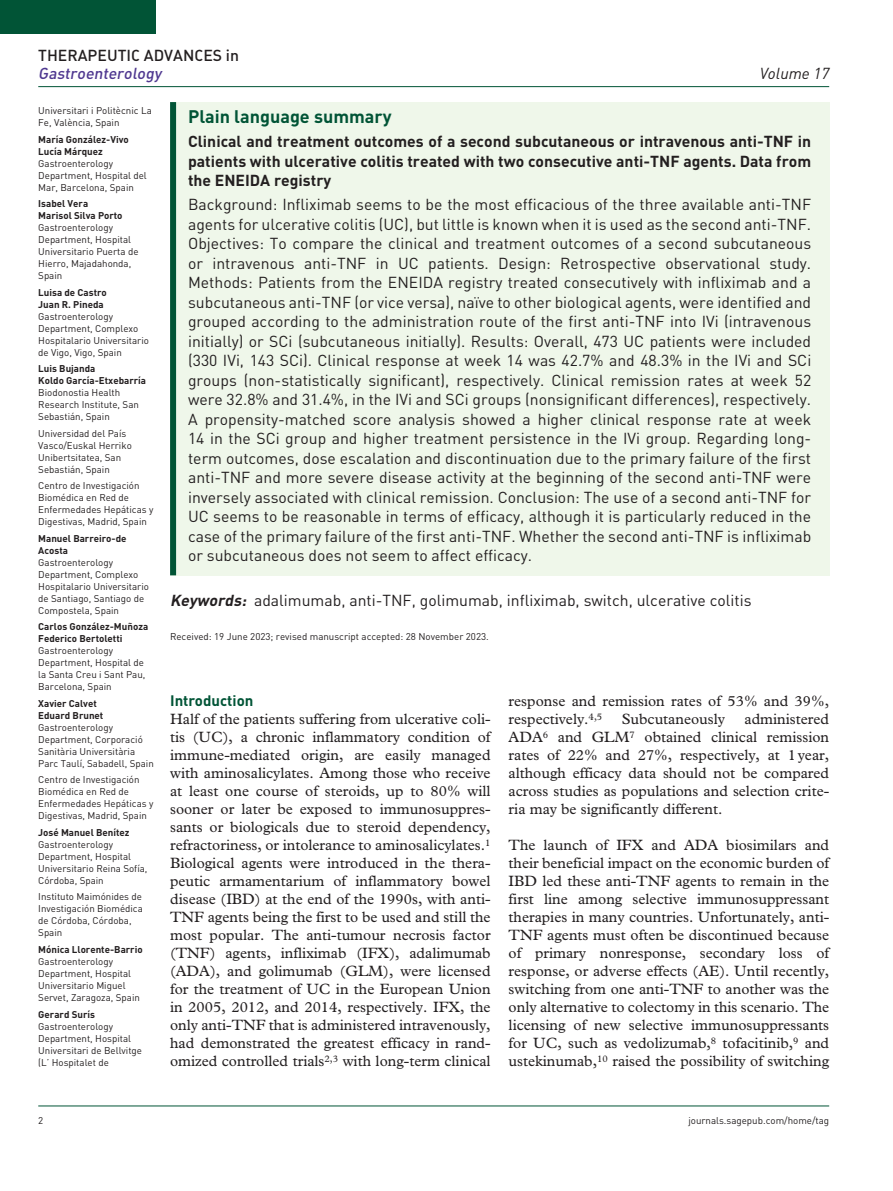
<style>
.page{position:relative;width:893px;height:1191px;background:#fff}
.page>*{position:absolute;margin:0;border:0;box-sizing:border-box;transform-origin:0 0}
.t1{font:700 18px "DIN";color:#015436}
.t2{font:15.75px/19.5px "DIN";color:#231f20;text-align:justify}
.t3{font:700 15.75px/19.5px "DIN";color:#231f20;text-align:justify}
.t4{font:15.75px "DIN Medium Alternate";color:#231f20}
.t5{font:italic 15.75px "DIN Medium Alternate";color:#4f3890}
.t6{font:italic 15.75px "DIN";color:#231f20}
.t7{font:15px/18px "Plantin Std";color:#231f20;text-align:justify}
.t8{font:700 15px "DIN";color:#015436}
.t9{font:9.75px/12px "DIN";color:#231f20}
.t10{font:700 9.75px/12px "DIN";color:#231f20}
.s1{font-weight:700;font-style:italic}
</style>
<div class="page">
<hr style="left:38px;top:86px;width:791px;height:1px;background:#015436">
<hr style="left:38px;top:1105px;width:791px;height:1px;background:#015436">
<div style="left:0;top:0;width:155px;height:34px;background:#015436"></div>
<div style="left:170px;top:102px;width:659px;height:473px;background:#eff7ea"></div>
<div style="left:170px;top:102px;width:6px;height:473px;background:#015436"></div>
<p class="t4" style="left:38px;top:45px;width:202px">THERAPEUTIC ADVANCES IN</p>
<p class="t5" style="left:38px;top:63px;width:125px">Gastroenterology</p>
<p class="t1" style="left:188px;top:105px;width:205px">Plain language summary</p>
<p class="t3" style="left:188px;top:131px;width:625px">Clinical and treatment outcomes of a second subcutaneous or intravenous anti-TNF in patients with ulcerative colitis treated with two consecutive anti-TNF agents. Data from the ENEIDA registry</p>
<p class="t2" style="left:188px;top:194px;width:625px">Background: Infliximab seems to be the most efficacious of the three available anti-TNF agents for ulcerative colitis (UC), but little is known when it is used as the second anti-TNF.<br>Objectives: To compare the clinical and treatment outcomes of a second subcutaneous or intravenous anti-TNF in UC patients. Design: Retrospective observational study.<br>Methods: Patients from the ENEIDA registry treated consecutively with infliximab and a subcutaneous anti-TNF (or vice versa), naïve to other biological agents, were identified and grouped according to the administration route of the first anti-TNF into IVi (intravenous initially) or SCi (subcutaneous initially). Results: Overall, 473 UC patients were included (330 IVi, 143 SCi). Clinical response at week 14 was 42.7% and 48.3% in the IVi and SCi groups (non-statistically significant), respectively. Clinical remission rates at week 52 were 32.8% and 31.4%, in the IVi and SCi groups (nonsignificant differences), respectively.<br>A propensity-matched score analysis showed a higher clinical response rate at week 14 in the SCi group and higher treatment persistence in the IVi group. Regarding long&shy;term outcomes, dose escalation and discontinuation due to the primary failure of the first anti-TNF and more severe disease activity at the beginning of the second anti-TNF were inversely associated with clinical remission. Conclusion: The use of a second anti-TNF for UC seems to be reasonable in terms of efficacy, although it is particularly reduced in the case of the primary failure of the first anti-TNF. Whether the second anti-TNF is infliximab or subcutaneous does not seem to affect efficacy.</p>
<p class="t2" style="left:170px;top:590px;width:583px"><span class="s1">Keywords:</span> adalimumab, anti-TNF, golimumab, infliximab, switch, ulcerative colitis</p>
<p class="t9" style="left:170px;top:630px;width:320px">Received: 19 June 2023; revised manuscript accepted: 28 November 2023.</p>
<p class="t6" style="left:760px;top:63px;width:71px">Volume 17</p>
<p class="t9" style="left:38px;top:104px;width:115px">Universitari i Politècnic La<br>Fe, València, Spain</p>
<p class="t10" style="left:38px;top:133px;width:92px">María González-Vivo<br>Lucía Márquez</p>
<p class="t9" style="left:38px;top:157px;width:110px">Gastroenterology<br>Department, Hospital del<br>Mar, Barcelona, Spain</p>
<p class="t10" style="left:38px;top:197px;width:86px">Isabel Vera<br>Marisol Silva Porto</p>
<p class="t9" style="left:38px;top:221px;width:102px">Gastroenterology<br>Department, Hospital<br>Universitario Puerta de<br>Hierro, Majadahonda,<br>Spain</p>
<p class="t10" style="left:38px;top:286px;width:70px">Luisa de Castro<br>Juan R. Pineda</p>
<p class="t9" style="left:38px;top:310px;width:112px">Gastroenterology<br>Department, Complexo<br>Hospitalario Universitario de Vigo, Vigo, Spain</p>
<p class="t10" style="left:38px;top:362px;width:109px">Luis Bujanda<br>Koldo García-Etxebarría</p>
<p class="t9" style="left:38px;top:386px;width:102px">Biodonostia Health<br>Research Institute, San<br>Sebastián, Spain</p>
<p class="t9" style="left:38px;top:427px;width:95px">Universidad del País<br>Vasco/Euskal Herriko<br>Unibertsitatea, San<br>Sebastián, Spain</p>
<p class="t9" style="left:38px;top:479px;width:117px">Centro de Investigación<br>Biomédica en Red de<br>Enfermedades Hepáticas y<br>Digestivas, Madrid, Spain</p>
<p class="t10" style="left:38px;top:532px;width:90px">Manuel Barreiro-de<br>Acosta</p>
<p class="t9" style="left:38px;top:556px;width:112px">Gastroenterology<br>Department, Complexo<br>Hospitalario Universitario de Santiago, Santiago de<br>Compostela, Spain</p>
<p class="t10" style="left:38px;top:620px;width:111px">Carlos González-Muñoza<br>Federico Bertoletti</p>
<p class="t9" style="left:38px;top:644px;width:109px">Gastroenterology<br>Department, Hospital de la Santa Creu i Sant Pau,<br>Barcelona, Spain</p>
<p class="t10" style="left:38px;top:697px;width:67px">Xavier Calvet<br>Eduard Brunet</p>
<p class="t9" style="left:38px;top:721px;width:117px">Gastroenterology<br>Department, Corporació<br>Sanitària Universitària<br>Parc Taulí, Sabadell, Spain</p>
<p class="t9" style="left:38px;top:773px;width:117px">Centro de Investigación<br>Biomédica en Red de<br>Enfermedades Hepáticas y<br>Digestivas, Madrid, Spain</p>
<p class="t10" style="left:38px;top:826px;width:93px">José Manuel Benítez</p>
<p class="t9" style="left:38px;top:838px;width:111px">Gastroenterology<br>Department, Hospital<br>Universitario Reina Sofía,<br>Córdoba, Spain</p>
<p class="t9" style="left:38px;top:890px;width:106px">Instituto Maimónides de<br>Investigación Biomédica de Córdoba, Córdoba,<br>Spain</p>
<p class="t10" style="left:38px;top:943px;width:106px">Mónica Llorente-Barrio</p>
<p class="t9" style="left:38px;top:955px;width:103px">Gastroenterology<br>Department, Hospital<br>Universitario Miguel<br>Servet, Zaragoza, Spain</p>
<p class="t10" style="left:38px;top:1007px;width:58px">Gerard Surís</p>
<p class="t9" style="left:38px;top:1019px;width:105px">Gastroenterology<br>Department, Hospital<br>Universitari de Bellvitge (L’ Hospitalet de</p>
<p class="t8" style="left:170px;top:690px;width:85px">Introduction</p>
<p class="t7" style="left:170px;top:710px;width:322px">Half of the patients suffering from ulcerative coli&shy;tis (UC), a chronic inflammatory condition of immune-mediated origin, are easily managed with aminosalicylates. Among those who receive at least one course of steroids, up to 80% will sooner or later be exposed to immunosuppres&shy;sants or biologicals due to steroid dependency, refractoriness, or intolerance to aminosalicylates.<sup>1<br></sup>Biological agents were introduced in the thera&shy;peutic armamentarium of inflammatory bowel disease (IBD) at the end of the 1990s, with anti-TNF agents being the first to be used and still the most popular. The anti-tumour necrosis factor (TNF) agents, infliximab (IFX), adalimumab (ADA), and golimumab (GLM), were licensed for the treatment of UC in the European Union in 2005, 2012, and 2014, respectively. IFX, the only anti-TNF that is administered intravenously, had demonstrated the greatest efficacy in rand&shy;omized controlled trials<sup>2,3</sup> with long-term clinical</p>
<p class="t7" style="left:509px;top:692px;width:322px">response and remission rates of 53% and 39%, respectively.<sup>4,5</sup></p>
<p class="t7" style="left:509px;top:710px;width:322px;text-indent:236px">administered ADA<sup>6</sup> and GLM<sup>7</sup> obtained clinical remission rates of 22% and 27%, respectively, at 1year, although efficacy data should not be compared across studies as populations and selection crite&shy;ria may be significantly different.</p>
<p class="t7" style="left:509px;top:836px;width:322px">The launch of IFX and ADA biosimilars and their beneficial impact on the economic burden of IBD led these anti-TNF agents to remain in the first line among selective immunosuppressant therapies in many countries. Unfortunately, anti-TNF agents must often be discontinued because of primary nonresponse, secondary loss of response, or adverse effects (AE). Until recently, switching from one anti-TNF to another was the only alternative to colectomy in this scenario. The licensing of new selective immunosuppressants for UC, such as vedolizumab,<sup>8</sup> tofacitinib,<sup>9</sup> and ustekinumab,<sup>10</sup> raised the possibility of switching</p>
<p class="t7" style="left:622px;top:710px;width:105px">Subcutaneously</p>
<p class="t9" style="left:38px;top:1114px;width:7px">2</p>
<p class="t9" style="left:688px;top:1114px;width:142px">journals.sagepub.com/home/tag</p>
</div>
